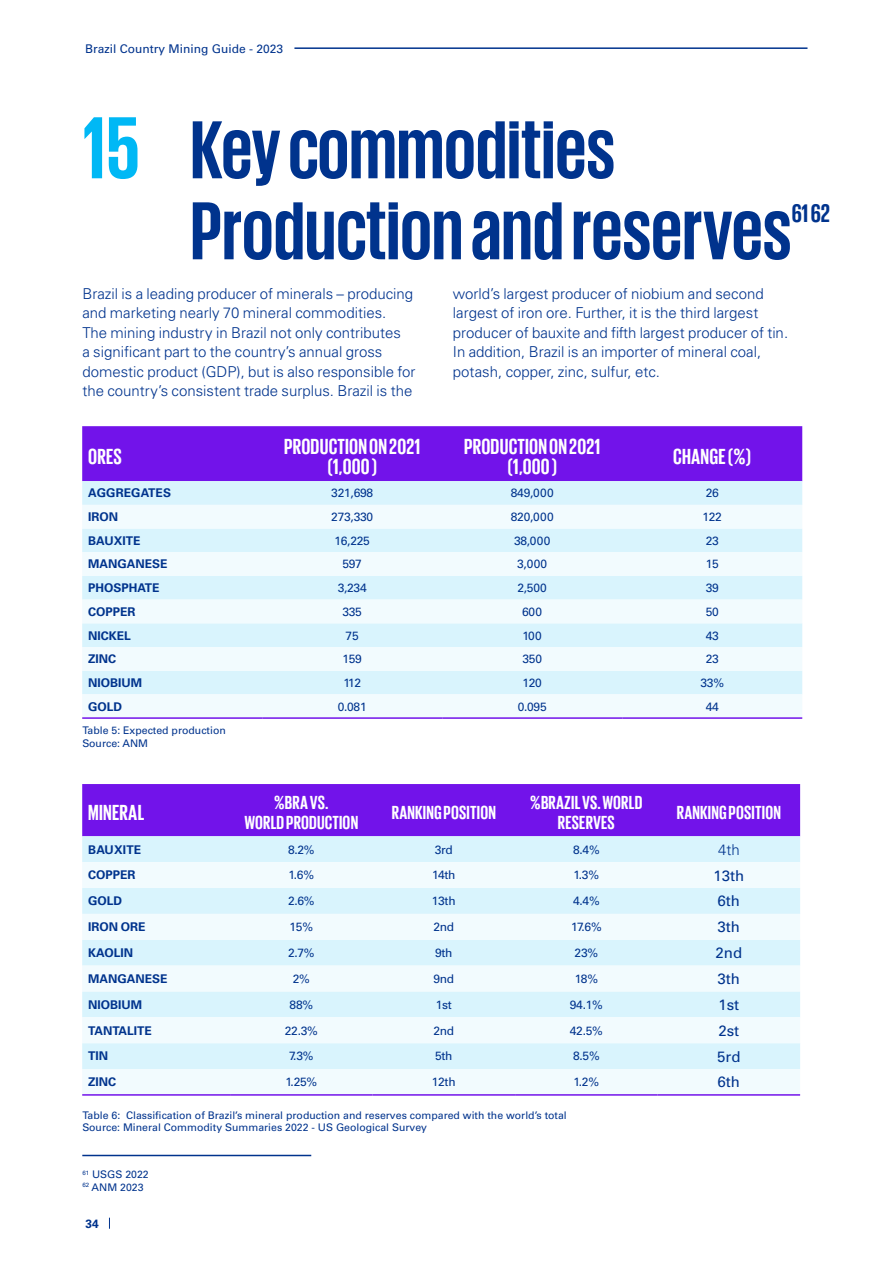
<style>
.page{position:relative;width:893px;height:1263px;background:#fff}
.page>*{position:absolute;margin:0;border:0;box-sizing:border-box;transform-origin:0 0}
.t1{font:700 84px/81px "KPMG";color:#00338d}
.t2{font:700 26.25px "KPMG";color:#00338d}
.t3{font:700 22.5px/19.5px "KPMG";letter-spacing:.01em;color:#fff;text-align:center}
.t4{font:700 19.5px/19.5px "KPMG";letter-spacing:.01em;color:#fff;text-align:center}
.t5{font:300 15px/19.5px "Univers LT Std";color:#00338d}
.t6{font:15px "Univers LT Std";color:#00338d}
.t7{font:12px "Univers LT Std";letter-spacing:-.02em;color:#00338d}
.t8{font:700 12px "Univers LT Std";color:#00338d}
.t9{font:12px "Univers LT Std";color:#00338d}
.t10{font:10.5px/12.6px "Univers LT Std";color:#00338d}
.s1{font-size:90px;color:#00b8f5}
</style>
<div class="page">
<hr style="left:294px;top:47px;width:513px;height:2px;background:#00338d">
<hr style="left:82px;top:1155px;width:229px;height:1px;background:#00338d">
<div style="left:82px;top:426px;width:720px;height:55px;background:#7213ea"></div>
<div style="left:82px;top:481px;width:720px;height:24px;background:#d9f4fd"></div>
<svg style="left:82px;top:505px;width:720px;height:212px;fill:#f2fbfe"></svg>
<hr style="left:82px;top:717px;width:180px;height:2px;background:#7213ea">
<hr style="left:262px;top:717px;width:180px;height:2px;background:#7213ea">
<hr style="left:442px;top:717px;width:180px;height:2px;background:#7213ea">
<hr style="left:622px;top:717px;width:180px;height:2px;background:#7213ea">
<div style="left:82px;top:784px;width:718px;height:52px;background:#7213ea"></div>
<div style="left:82px;top:836px;width:718px;height:26px;background:#d9f4fd"></div>
<svg style="left:82px;top:862px;width:718px;height:232px;fill:#f2fbfe"></svg>
<hr style="left:82px;top:1094px;width:148px;height:2px;background:#7213ea">
<hr style="left:230px;top:1094px;width:143px;height:2px;background:#7213ea">
<hr style="left:373px;top:1094px;width:142px;height:2px;background:#7213ea">
<hr style="left:515px;top:1094px;width:143px;height:2px;background:#7213ea">
<hr style="left:658px;top:1094px;width:142px;height:2px;background:#7213ea">
<p class="t9" style="left:85px;top:41px;width:200px">Brazil Country Mining Guide - 2023</p>
<h1 class="t1" style="left:190px;top:107px;width:603px;text-indent:-108px"><span class="s1">15</span> Key commodities<br>Production and reserves</h1>
<h2 class="t2" style="left:792px;top:200px;width:40px">61 62</h2>
<p class="t5" style="left:82px;top:284px;width:335px">Brazil is a leading producer of minerals – producing and marketing nearly 70 mineral commodities.<br>The mining industry in Brazil not only contributes<br>a significant part to the country’s annual gross domestic product (GDP), but is also responsible for the country’s consistent trade surplus. Brazil is the</p>
<p class="t5" style="left:453px;top:284px;width:337px">world’s largest producer of niobium and second largest of iron ore. Further, it is the third largest producer of bauxite and fifth largest producer of tin.<br>In addition, Brazil is an importer of mineral coal, potash, copper, zinc, sulfur, etc.</p>
<h3 class="t3" style="left:88px;top:446px;width:35px">ORES</h3>
<h3 class="t3" style="left:284px;top:436px;width:138px">PRODUCTION ON 2021 (1,000 )</h3>
<h3 class="t3" style="left:464px;top:436px;width:138px">PRODUCTION ON 2021 (1,000 )</h3>
<h3 class="t3" style="left:673px;top:446px;width:80px">CHANGE (%)</h3>
<p class="t8" style="left:88px;top:486px;width:84px">AGGREGATES</p>
<p class="t7" style="left:331px;top:486px;width:43px">321,698</p>
<p class="t7" style="left:511px;top:486px;width:44px">849,000</p>
<p class="t7" style="left:706px;top:486px;width:15px">26</p>
<p class="t8" style="left:88px;top:510px;width:31px">IRON</p>
<p class="t7" style="left:331px;top:510px;width:43px">273,330</p>
<p class="t7" style="left:511px;top:510px;width:44px">820,000</p>
<p class="t7" style="left:703px;top:510px;width:21px">122</p>
<p class="t8" style="left:88px;top:533px;width:54px">BAUXITE</p>
<p class="t7" style="left:335px;top:533px;width:37px">16,225</p>
<p class="t7" style="left:514px;top:533px;width:38px">38,000</p>
<p class="t7" style="left:706px;top:533px;width:15px">23</p>
<p class="t8" style="left:88px;top:557px;width:81px">MANGANESE</p>
<p class="t7" style="left:342px;top:557px;width:21px">597</p>
<p class="t7" style="left:517px;top:557px;width:32px">3,000</p>
<p class="t7" style="left:706px;top:557px;width:14px">15</p>
<p class="t8" style="left:88px;top:581px;width:73px">PHOSPHATE</p>
<p class="t7" style="left:338px;top:581px;width:31px">3,234</p>
<p class="t7" style="left:517px;top:581px;width:31px">2,500</p>
<p class="t7" style="left:706px;top:581px;width:15px">39</p>
<p class="t8" style="left:88px;top:604px;width:49px">COPPER</p>
<p class="t7" style="left:342px;top:604px;width:21px">335</p>
<p class="t7" style="left:522px;top:604px;width:22px">600</p>
<p class="t7" style="left:706px;top:604px;width:15px">50</p>
<p class="t8" style="left:88px;top:628px;width:44px">NICKEL</p>
<p class="t7" style="left:346px;top:628px;width:15px">75</p>
<p class="t7" style="left:523px;top:628px;width:21px">100</p>
<p class="t7" style="left:706px;top:628px;width:15px">43</p>
<p class="t8" style="left:88px;top:652px;width:30px">ZINC</p>
<p class="t7" style="left:343px;top:652px;width:21px">159</p>
<p class="t7" style="left:522px;top:652px;width:21px">350</p>
<p class="t7" style="left:706px;top:652px;width:15px">23</p>
<p class="t8" style="left:88px;top:676px;width:56px">NIOBIUM</p>
<p class="t7" style="left:343px;top:675px;width:19px">112</p>
<p class="t7" style="left:523px;top:675px;width:21px">120</p>
<p class="t7" style="left:700px;top:675px;width:25px">33%</p>
<p class="t8" style="left:88px;top:699px;width:36px">GOLD</p>
<p class="t7" style="left:338px;top:699px;width:31px">0.081</p>
<p class="t7" style="left:518px;top:699px;width:31px">0.095</p>
<p class="t7" style="left:706px;top:699px;width:15px">44</p>
<p class="t10" style="left:82px;top:724px;width:145px">Table 5: Expected production<br>Source: ANM</p>
<h3 class="t3" style="left:88px;top:802px;width:58px">MINERAL</h3>
<h3 class="t4" style="left:244px;top:792px;width:115px">%BRA VS.<br>WORLD PRODUCTION</h3>
<h3 class="t4" style="left:392px;top:802px;width:106px">RANKING POSITION</h3>
<h3 class="t4" style="left:530px;top:792px;width:114px">%BRAZIL VS. WORLD<br>RESERVES</h3>
<h3 class="t4" style="left:677px;top:802px;width:106px">RANKING POSITION</h3>
<p class="t8" style="left:88px;top:842px;width:54px">BAUXITE</p>
<p class="t7" style="left:288px;top:842px;width:28px">8.2%</p>
<p class="t7" style="left:435px;top:842px;width:20px">3rd</p>
<p class="t7" style="left:573px;top:842px;width:28px">8.4%</p>
<p class="t5" style="left:718px;top:839px;width:23px">4th</p>
<p class="t8" style="left:88px;top:868px;width:49px">COPPER</p>
<p class="t7" style="left:289px;top:868px;width:27px">1.6%</p>
<p class="t7" style="left:432px;top:868px;width:25px">14th</p>
<p class="t7" style="left:574px;top:868px;width:27px">1.3%</p>
<p class="t6" style="left:714px;top:866px;width:32px">13th</p>
<p class="t8" style="left:88px;top:894px;width:36px">GOLD</p>
<p class="t7" style="left:288px;top:894px;width:28px">2.6%</p>
<p class="t7" style="left:432px;top:894px;width:25px">13th</p>
<p class="t7" style="left:573px;top:894px;width:28px">4.4%</p>
<p class="t6" style="left:718px;top:892px;width:24px">6th</p>
<p class="t8" style="left:88px;top:920px;width:59px">IRON ORE</p>
<p class="t7" style="left:290px;top:920px;width:25px">15%</p>
<p class="t7" style="left:433px;top:920px;width:22px">2nd</p>
<p class="t7" style="left:571px;top:920px;width:32px">17.6%</p>
<p class="t6" style="left:718px;top:918px;width:24px">3th</p>
<p class="t8" style="left:88px;top:946px;width:47px">KAOLIN</p>
<p class="t7" style="left:288px;top:946px;width:28px">2.7%</p>
<p class="t7" style="left:435px;top:946px;width:19px">9th</p>
<p class="t7" style="left:575px;top:946px;width:25px">23%</p>
<p class="t6" style="left:715px;top:944px;width:28px">2nd</p>
<p class="t8" style="left:88px;top:972px;width:81px">MANGANESE</p>
<p class="t7" style="left:293px;top:971px;width:19px">2%</p>
<p class="t7" style="left:433px;top:971px;width:22px">9nd</p>
<p class="t7" style="left:575px;top:971px;width:25px">18%</p>
<p class="t6" style="left:718px;top:970px;width:24px">3th</p>
<p class="t8" style="left:88px;top:997px;width:56px">NIOBIUM</p>
<p class="t7" style="left:290px;top:997px;width:25px">88%</p>
<p class="t7" style="left:436px;top:997px;width:18px">1st</p>
<p class="t7" style="left:570px;top:997px;width:35px">94.1%</p>
<p class="t6" style="left:718px;top:996px;width:22px">1st</p>
<p class="t8" style="left:88px;top:1023px;width:65px">TANTALITE</p>
<p class="t7" style="left:285px;top:1023px;width:35px">22.3%</p>
<p class="t7" style="left:433px;top:1023px;width:22px">2nd</p>
<p class="t7" style="left:570px;top:1023px;width:35px">42.5%</p>
<p class="t6" style="left:718px;top:1021px;width:22px">2st</p>
<p class="t8" style="left:88px;top:1049px;width:22px">TIN</p>
<p class="t7" style="left:289px;top:1049px;width:26px">7.3%</p>
<p class="t7" style="left:435px;top:1049px;width:19px">5th</p>
<p class="t7" style="left:573px;top:1049px;width:28px">8.5%</p>
<p class="t6" style="left:717px;top:1047px;width:25px">5rd</p>
<p class="t8" style="left:88px;top:1075px;width:30px">ZINC</p>
<p class="t7" style="left:285px;top:1075px;width:33px">1.25%</p>
<p class="t7" style="left:432px;top:1075px;width:25px">12th</p>
<p class="t7" style="left:574px;top:1075px;width:27px">1.2%</p>
<p class="t6" style="left:718px;top:1073px;width:24px">6th</p>
<p class="t10" style="left:82px;top:1108px;width:486px">Table 6: Classification of Brazil’s mineral production and reserves compared with the world’s total<br>Source: Mineral Commodity Summaries 2022 - US Geological Survey</p>
<p class="t10" style="left:82px;top:1168px;width:68px"><sup>61</sup> USGS 2022<br><sup>62</sup> ANM 2023</p>
<p class="t8" style="left:85px;top:1216px;width:15px">34</p>
</div>
